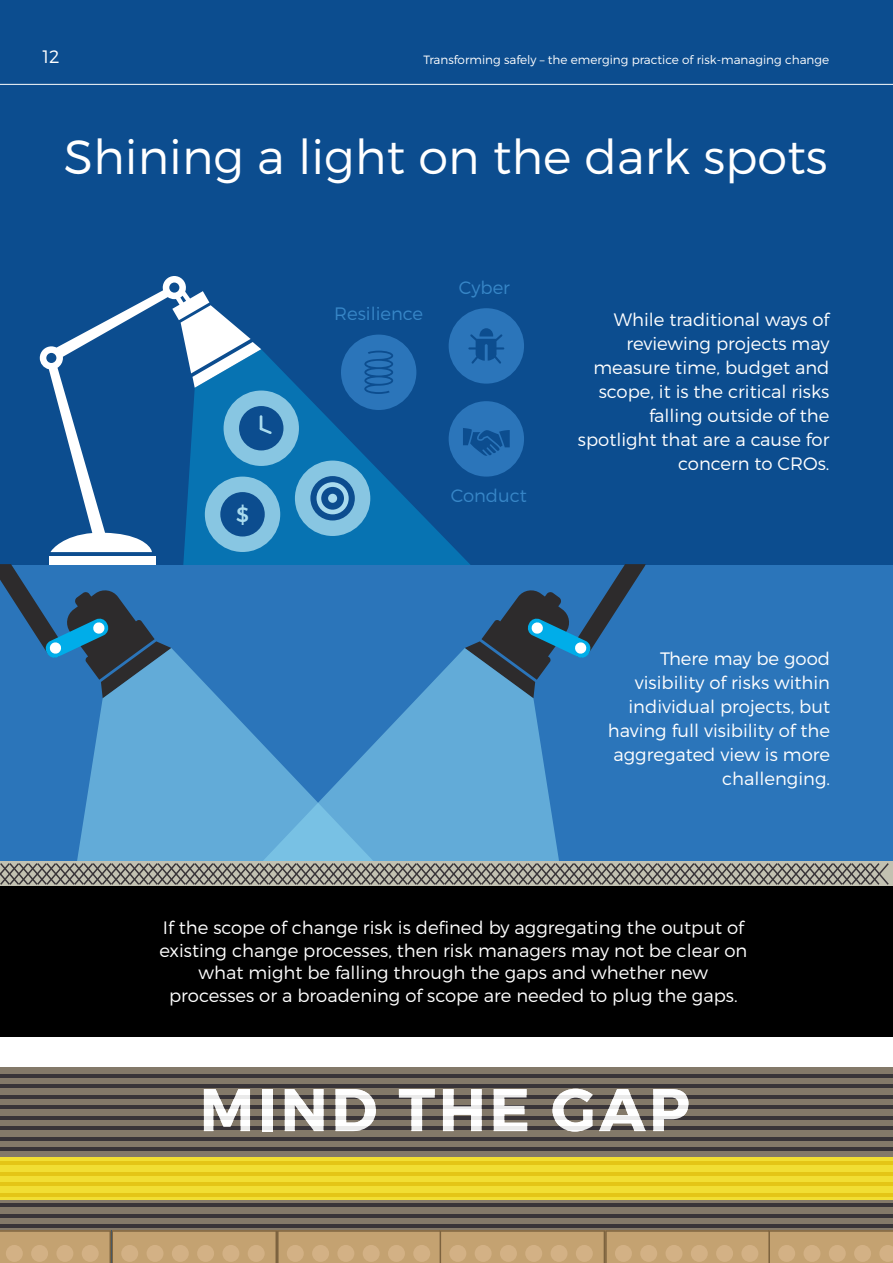
<style>
.page{position:relative;width:893px;height:1263px;background:#0c4d8f}
.page>*{position:absolute;margin:0;border:0;box-sizing:border-box;transform-origin:0 0}
.t1{font:60px "Trueno Bd";letter-spacing:.06em;color:#fff}
.t2{font:48px "Trueno Lt";color:#fff}
.t3{font:20.85px "Trueno Rg";color:#a9dbee}
.t4{font:18px/24px "Trueno Lt";color:#fff;text-align:right}
.t5{font:18px "Trueno Lt";color:#3786c7}
.t6{font:12px "Trueno Lt";color:#fff}
</style>
<div class="page">
<div style="left:49px;top:556px;width:107px;height:10px;background:#fff"></div>
<svg style="left:40px;top:276px;width:169px;height:276px"></svg>
<svg style="left:181px;top:305px;width:80px;height:83px"></svg>
<svg style="left:183px;top:349px;width:286px;height:216px;fill:#0773b2"></svg>
<div style="left:224px;top:391px;width:75px;height:75px;background:#88c6e2;border-radius:50%"></div>
<div style="left:341px;top:335px;width:75px;height:75px;background:#2b75ba;border-radius:50%"></div>
<div style="left:449px;top:308px;width:75px;height:76px;background:#2b75ba;border-radius:50%"></div>
<div style="left:449px;top:401px;width:75px;height:76px;background:#2b75ba;border-radius:50%"></div>
<div style="left:295px;top:461px;width:75px;height:75px;background:#88c6e2;border-radius:50%"></div>
<div style="left:205px;top:477px;width:75px;height:75px;background:#88c6e2;border-radius:50%"></div>
<div style="left:239px;top:406px;width:44px;height:44px;background:#0c4d8f;border-radius:50%"></div>
<div style="left:220px;top:492px;width:45px;height:44px;background:#0c4d8f;border-radius:50%"></div>
<div style="left:310px;top:476px;width:45px;height:44px;background:#0c4d8f;border-radius:50%"></div>
<div style="left:317px;top:482px;width:32px;height:32px;background:#a9dbee;border-radius:50%"></div>
<div style="left:321px;top:487px;width:23px;height:23px;background:#0c4d8f;border-radius:50%"></div>
<div style="left:328px;top:494px;width:9px;height:9px;background:#a9dbee;border-radius:50%"></div>
<svg style="left:260px;top:415px;width:12px;height:19px"></svg>
<svg style="left:468px;top:328px;width:36px;height:36px"></svg>
<svg style="left:364px;top:351px;width:29px;height:43px"></svg>
<svg style="left:463px;top:428px;width:47px;height:28px"></svg>
<div style="left:0;top:565px;width:893px;height:296px;background:#2b75ba"></div>
<svg style="left:465px;top:564px;width:181px;height:94px"></svg>
<svg style="left:0;top:564px;width:171px;height:94px"></svg>
<svg style="left:77px;top:648px;width:185px;height:213px;fill:#62abd8"></svg>
<svg style="left:262px;top:648px;width:297px;height:213px;fill:#62abd8"></svg>
<svg style="left:0;top:861px;width:890px;height:25px;background:#959389"></svg>
<svg style="left:0;top:1230px;width:893px;height:33px;background:#c3a172"></svg>
<div style="left:0;top:1037px;width:893px;height:30px;background:#fff"></div>
<div style="left:0;top:1067px;width:893px;height:91px;background:#837969"></div>
<div style="left:0;top:1158px;width:893px;height:72px;background:#837969"></div>
<div style="left:0;top:886px;width:893px;height:151px;background:#000"></div>
<div style="left:0;top:1158px;width:893px;height:42px;background:#f1de33"></div>
<hr style="left:0;top:1074px;width:893px;height:3px;background:#383438">
<hr style="left:0;top:1084px;width:893px;height:4px;background:#383438">
<hr style="left:0;top:1095px;width:893px;height:3px;background:#383438">
<hr style="left:0;top:1105px;width:893px;height:4px;background:#383438">
<hr style="left:0;top:1116px;width:893px;height:3px;background:#383438">
<hr style="left:0;top:1126px;width:893px;height:4px;background:#383438">
<hr style="left:0;top:1137px;width:893px;height:3px;background:#383438">
<hr style="left:0;top:1147px;width:893px;height:3px;background:#383438">
<hr style="left:0;top:1161px;width:893px;height:4px;background:#e4c516">
<hr style="left:0;top:1172px;width:893px;height:3px;background:#e4c516">
<hr style="left:0;top:1182px;width:893px;height:4px;background:#e4c516">
<hr style="left:0;top:1193px;width:893px;height:3px;background:#e4c516">
<hr style="left:0;top:1204px;width:893px;height:3px;background:#383438">
<hr style="left:0;top:1214px;width:893px;height:3px;background:#383438">
<hr style="left:0;top:1225px;width:893px;height:3px;background:#383438">
<hr style="left:0;top:84px;width:893px;height:1px;background:#fff">
<p class="t4" style="left:43px;top:44px;width:19px">12</p>
<p class="t6" style="left:423px;top:52px;width:407px">Transforming safely – the emerging practice of risk-managing change</p>
<h2 class="t2" style="left:64px;top:128px;width:765px">Shining a light on the dark spots</h2>
<p class="t3" style="left:236px;top:501px;width:14px">$</p>
<p class="t5" style="left:334px;top:303px;width:90px">Resilience</p>
<p class="t5" style="left:459px;top:276px;width:53px">Cyber</p>
<p class="t5" style="left:451px;top:485px;width:78px">Conduct</p>
<p class="t4" style="left:578px;top:308px;width:253px">While traditional ways of reviewing projects may measure time, budget and scope, it is the critical risks falling outside of the spotlight that are a cause for concern to CROs.</p>
<p class="t4" style="left:608px;top:646px;width:224px">There may be good visibility of risks within individual projects, but having full visibility of the aggregated view is more challenging.</p>
<p class="t4" style="left:159px;top:916px;width:589px;line-height:22.5px;text-align:center">If the scope of change risk is defined by aggregating the output of existing change processes, then risk managers may not be clear on what might be falling through the gaps and whether new processes or a broadening of scope are needed to plug the gaps.</p>
<h1 class="t1" style="left:200px;top:1072px;width:492px">MIND THE GAP</h1>
</div>
